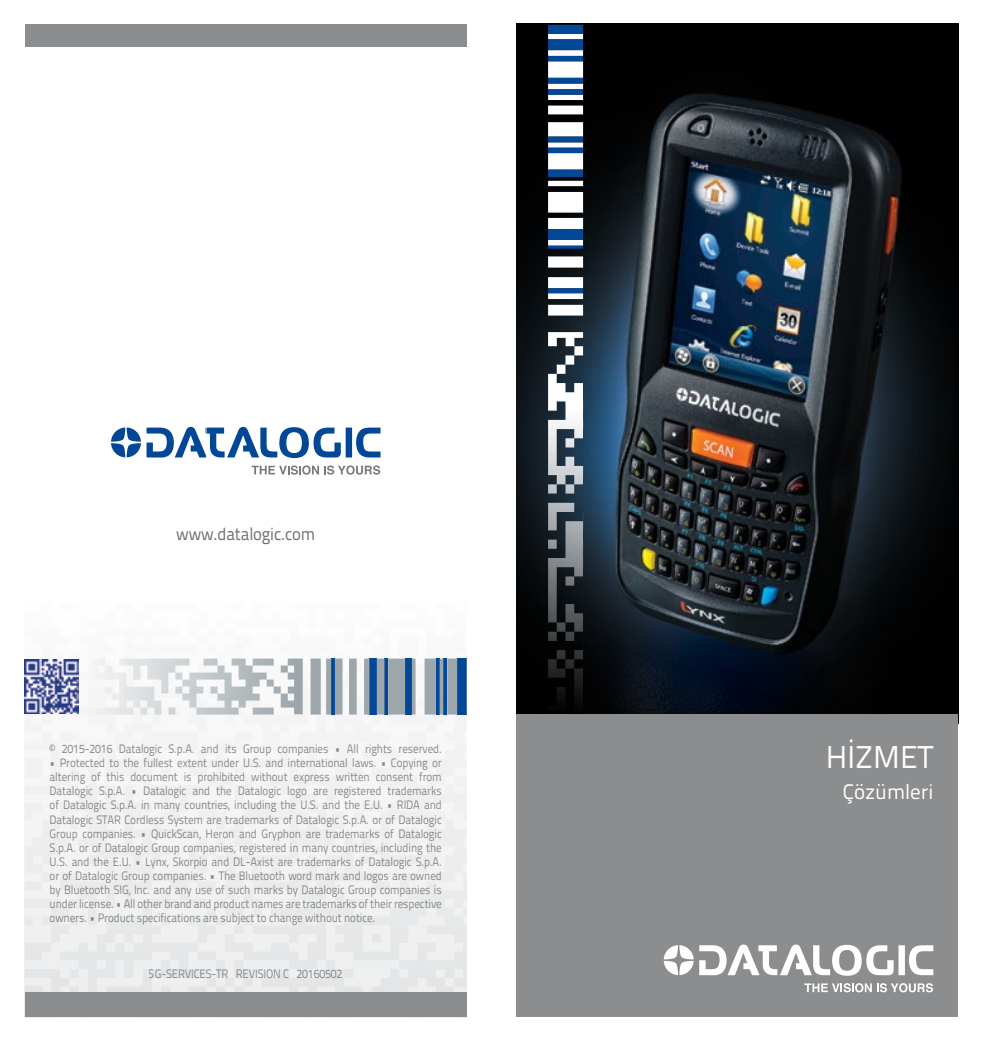
<style>
.page{position:relative;width:983px;height:1042px;background:#fff}
.page>*{position:absolute;margin:0;border:0;box-sizing:border-box;transform-origin:0 0}
.t1{font:31.5px "Titillium Text 22 L";color:#fff}
.t2{font:21px "Titillium Text 22 L";color:#fff}
.t3{font:17.5px "Titillium Text 22 L";letter-spacing:-.01em;color:#6d6e71;scale:.95 1}
.t4{font:12.25px/14px "Titillium Text 22 L";letter-spacing:-.01em;color:#6d6e71;text-align:justify;scale:.9 1}
</style>
<div class="page">
<div style="left:25px;top:602px;width:441px;height:415px;background:#eeeeef"></div>
<div style="left:25px;top:602px;width:441px;height:204px;background:#f6f7f7"></div>
<img style="left:516px;top:24px;width:441px;height:690px">
<div style="left:516px;top:714px;width:441px;height:303px;background:#8b8d8e"></div>
<div style="left:25px;top:25px;width:441px;height:22px;background:#8b8d8e"></div>
<div style="left:25px;top:992px;width:441px;height:25px;background:#8b8d8e"></div>
<svg style="left:548px;top:25px;width:35px;height:689px"></svg>
<svg style="left:84px;top:658px;width:382px;height:56px"></svg>
<img style="left:25px;top:660px;width:54px;height:54px">
<svg style="left:663px;top:944px;width:270px;height:48px"></svg>
<svg style="left:111px;top:427px;width:269px;height:31px"></svg>
<svg style="left:251px;top:465px;width:129px;height:10px"></svg>
<h3 class="t3" style="left:176px;top:520px;width:148px">www.datalogic.com</h3>
<p class="t4" style="left:50px;top:741px;width:437px">© 2015-2016 Datalogic S.p.A. and its Group companies • All rights reserved.</p>
<p class="t4" style="left:50px;top:755px;width:437px">• Protected to the fullest extent under U.S. and international laws. • Copying or altering of this document is prohibited without express written consent from Datalogic S.p.A. • Datalogic and the Datalogic logo are registered trademarks of Datalogic S.p.A. in many countries, including the U.S. and the E.U. • RIDA and Datalogic STAR Cordless System are trademarks of Datalogic S.p.A. or of Datalogic Group companies. • QuickScan, Heron and Gryphon are trademarks of Datalogic S.p.A. or of Datalogic Group companies, registered in many countries, including the U.S. and the E.U. • Lynx, Skorpio and DL-Axist are trademarks of Datalogic S.p.A. or of Datalogic Group companies. • The Bluetooth word mark and logos are owned by Bluetooth SIG, Inc. and any use of such marks by Datalogic Group companies is under license. • All other brand and product names are trademarks of their respective owners. • Product specifications are subject to change without notice.</p>
<p class="t4" style="left:149px;top:966px;width:216px">SG-SERVICES-TR REVISION C 20160502</p>
<h1 class="t1" style="left:825px;top:733px;width:109px">HİZMET</h1>
<h2 class="t2" style="left:842px;top:775px;width:92px">Çözümleri</h2>
</div>
